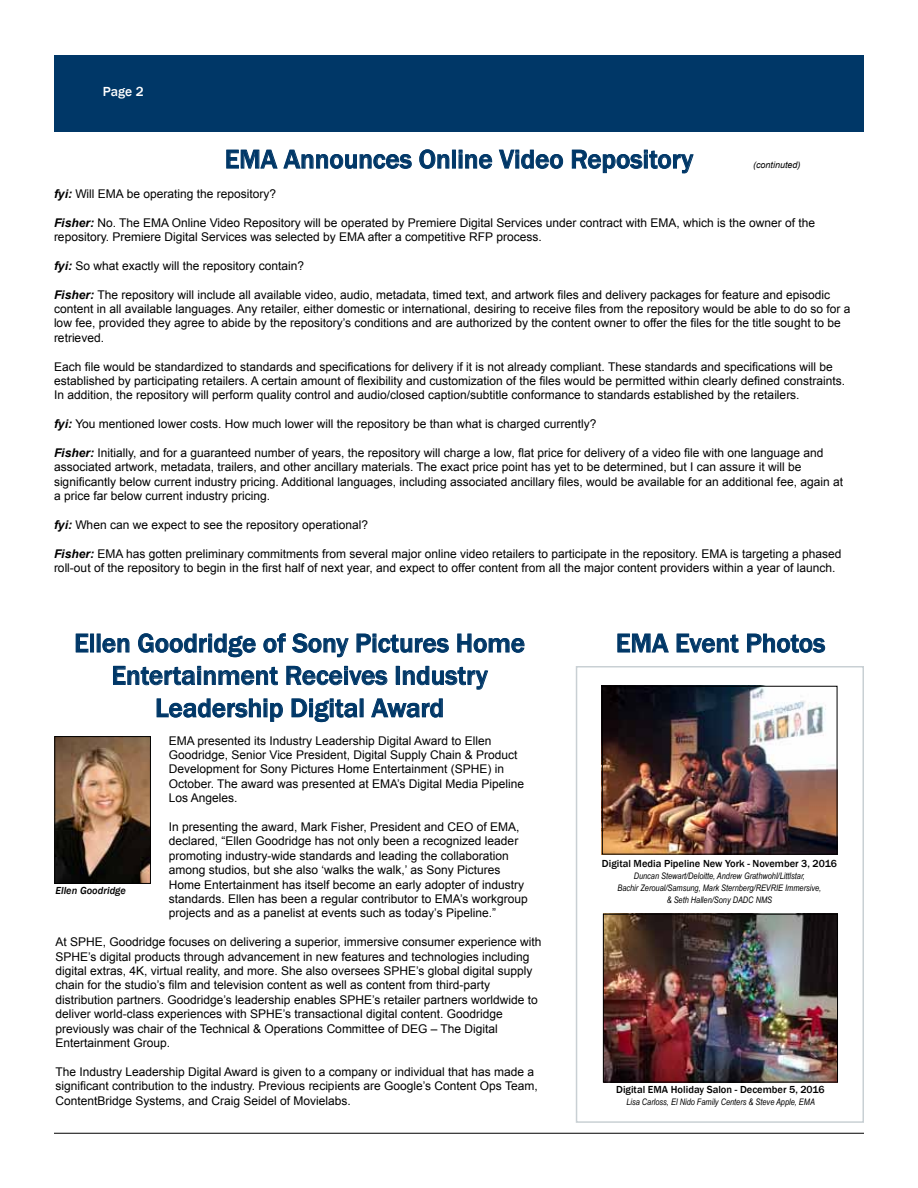
<style>
.page{position:relative;width:918px;height:1188px;background:#fff}
.page>*{position:absolute;margin:0;border:0;box-sizing:border-box;transform-origin:0 0}
.t1{font:500 27px/32.4px "Franklin Gothic";color:#003767;text-align:center}
.t2{font:500 13.5px "Franklin Gothic";color:#fff}
.t3{font:12px/14.4px "Arial";color:#000}
.t4{font:500 10.5px "Franklin Gothic";color:#000}
.t5{font:italic 500 10.5px "Franklin Gothic";color:#000}
.t6{font:italic 9px/12px "Arial Narrow";color:#000;text-align:center}
.t7{font:italic 9px "Arial";color:#000}
.s1{font-weight:700;font-style:italic}
</style>
<div class="page">
<hr style="left:54px;top:1133px;width:810px;height:1px;background:#000">
<div style="left:54px;top:55px;width:810px;height:76px;background:#003767"></div>
<svg style="left:75px;top:633px;width:14px;height:20px"></svg>
<div style="left:91px;top:634px;width:3px;height:18px;border:1px solid #003767"></div>
<svg style="left:102px;top:638px;width:28px;height:15px"></svg>
<svg style="left:138px;top:633px;width:118px;height:25px"></svg>
<svg style="left:263px;top:633px;width:23px;height:20px"></svg>
<svg style="left:292px;top:633px;width:57px;height:25px"></svg>
<svg style="left:356px;top:633px;width:93px;height:20px"></svg>
<svg style="left:457px;top:633px;width:68px;height:20px"></svg>
<svg style="left:113px;top:666px;width:165px;height:19px"></svg>
<svg style="left:286px;top:666px;width:102px;height:19px"></svg>
<div style="left:396px;top:666px;width:4px;height:18px;border:1px solid #003767"></div>
<svg style="left:403px;top:666px;width:85px;height:24px"></svg>
<svg style="left:156px;top:698px;width:127px;height:24px"></svg>
<svg style="left:291px;top:698px;width:67px;height:24px"></svg>
<svg style="left:371px;top:698px;width:72px;height:20px"></svg>
<svg style="left:226px;top:149px;width:186px;height:20px"></svg>
<svg style="left:419px;top:149px;width:31px;height:20px"></svg>
<div style="left:452px;top:150px;width:3px;height:18px;border:1px solid #003767"></div>
<svg style="left:459px;top:150px;width:33px;height:19px"></svg>
<svg style="left:499px;top:149px;width:64px;height:20px"></svg>
<svg style="left:572px;top:149px;width:122px;height:25px"></svg>
<img style="left:56px;top:738px;width:93px;height:144px">
<div style="left:54px;top:736px;width:97px;height:148px;border:1px solid #000"></div>
<svg style="left:617px;top:633px;width:52px;height:20px"></svg>
<svg style="left:676px;top:633px;width:63px;height:20px"></svg>
<svg style="left:747px;top:633px;width:78px;height:20px"></svg>
<div style="left:576px;top:666px;width:288px;height:457px;border:2px solid #c9d0d4"></div>
<img style="left:605px;top:916px;width:231px;height:164px">
<div style="left:603px;top:914px;width:235px;height:168px;border:1px solid #000"></div>
<img style="left:604px;top:688px;width:231px;height:165px">
<div style="left:602px;top:686px;width:235px;height:169px;border:1px solid #000"></div>
<p class="t2" style="left:103px;top:83px;width:42px">Page 2</p>
<h1 class="t1" style="left:225px;top:143px;width:470px">EMA Announces Online Video Repository</h1>
<p class="t7" style="left:753px;top:159px;width:49px">(continuted)</p>
<p class="t3" style="left:54px;top:187px;width:224px"><span class="s1">fyi:</span> Will EMA be operating the repository?</p>
<p class="t3" style="left:54px;top:215px;width:763px"><span class="s1">Fisher:</span> No. The EMA Online Video Repository will be operated by Premiere Digital Services under contract with EMA, which is the owner of the repository. Premiere Digital Services was selected by EMA after a competitive RFP process.</p>
<p class="t3" style="left:54px;top:259px;width:252px"><span class="s1">fyi:</span> So what exactly will the repository contain?</p>
<p class="t3" style="left:54px;top:287px;width:798px"><span class="s1">Fisher:</span> The repository will include all available video, audio, metadata, timed text, and artwork files and delivery packages for feature and episodic content in all available languages. Any retailer, either domestic or international, desiring to receive files from the repository would be able to do so for a low fee, provided they agree to abide by the repository’s conditions and are authorized by the content owner to offer the files for the title sought to be retrieved.</p>
<p class="t3" style="left:54px;top:359px;width:793px">Each file would be standardized to standards and specifications for delivery if it is not already compliant. These standards and specifications will be established by participating retailers. A certain amount of flexibility and customization of the files would be permitted within clearly defined constraints.<br>In addition, the repository will perform quality control and audio/closed caption/subtitle conformance to standards established by the retailers.</p>
<p class="t3" style="left:54px;top:417px;width:544px"><span class="s1">fyi:</span> You mentioned lower costs. How much lower will the repository be than what is charged currently?</p>
<p class="t3" style="left:54px;top:446px;width:791px"><span class="s1">Fisher:</span> Initially, and for a guaranteed number of years, the repository will charge a low, flat price for delivery of a video file with one language and associated artwork, metadata, trailers, and other ancillary materials. The exact price point has yet to be determined, but I can assure it will be significantly below current industry pricing. Additional languages, including associated ancillary files, would be available for an additional fee, again at a price far below current industry pricing.</p>
<p class="t3" style="left:54px;top:518px;width:316px"><span class="s1">fyi:</span> When can we expect to see the repository operational?</p>
<p class="t3" style="left:54px;top:547px;width:789px"><span class="s1">Fisher:</span> EMA has gotten preliminary commitments from several major online video retailers to participate in the repository. EMA is targeting a phased roll-out of the repository to begin in the first half of next year, and expect to offer content from all the major content providers within a year of launch.</p>
<h1 class="t1" style="left:74px;top:627px;width:452px">Ellen Goodridge of Sony Pictures Home<br>Entertainment Receives Industry<br>Leadership Digital Award</h1>
<p class="t3" style="left:169px;top:733px;width:357px">EMA presented its Industry Leadership Digital Award to Ellen Goodridge, Senior Vice President, Digital Supply Chain &amp; Product Development for Sony Pictures Home Entertainment (SPHE) in October. The award was presented at EMA’s Digital Media Pipeline Los Angeles.</p>
<p class="t3" style="left:169px;top:820px;width:361px">In presenting the award, Mark Fisher, President and CEO of EMA, declared, “Ellen Goodridge has not only been a recognized leader promoting industry-wide standards and leading the collaboration among studios, but she also ‘walks the walk,’ as Sony Pictures Home Entertainment has itself become an early adopter of industry standards. Ellen has been a regular contributor to EMA’s workgroup projects and as a panelist at events such as today’s Pipeline.”</p>
<p class="t3" style="left:55px;top:935px;width:488px">At SPHE, Goodridge focuses on delivering a superior, immersive consumer experience with SPHE’s digital products through advancement in new features and technologies including digital extras, 4K, virtual reality, and more. She also oversees SPHE’s global digital supply chain for the studio’s film and television content as well as content from third-party distribution partners. Goodridge’s leadership enables SPHE’s retailer partners worldwide to deliver world-class experiences with SPHE’s transactional digital content. Goodridge previously was chair of the Technical &amp; Operations Committee of DEG – The Digital Entertainment Group.</p>
<p class="t3" style="left:55px;top:1064px;width:484px">The Industry Leadership Digital Award is given to a company or individual that has made a significant contribution to the industry. Previous recipients are Google’s Content Ops Team,<br>ContentBridge Systems, and Craig Seidel of Movielabs.</p>
<p class="t5" style="left:55px;top:884px;width:72px">Ellen Goodridge</p>
<h1 class="t1" style="left:616px;top:627px;width:211px">EMA Event Photos</h1>
<p class="t4" style="left:602px;top:857px;width:236px">Digital Media Pipeline New York - November 3, 2016</p>
<p class="t6" style="left:617px;top:869px;width:205px">Duncan Stewart/Deloitte, Andrew Grathwohl/Littlstar,<br>Bachir Zeroual/Samsung, Mark Sternberg/REVRIE Immersive, &amp; Seth Hallen/Sony DADC NMS</p>
<p class="t4" style="left:616px;top:1083px;width:210px">Digital EMA Holiday Salon - December 5, 2016</p>
<p class="t6" style="left:626px;top:1096px;width:190px">Lisa Carloss, El Nido Family Centers &amp; Steve Apple, EMA</p>
</div>
